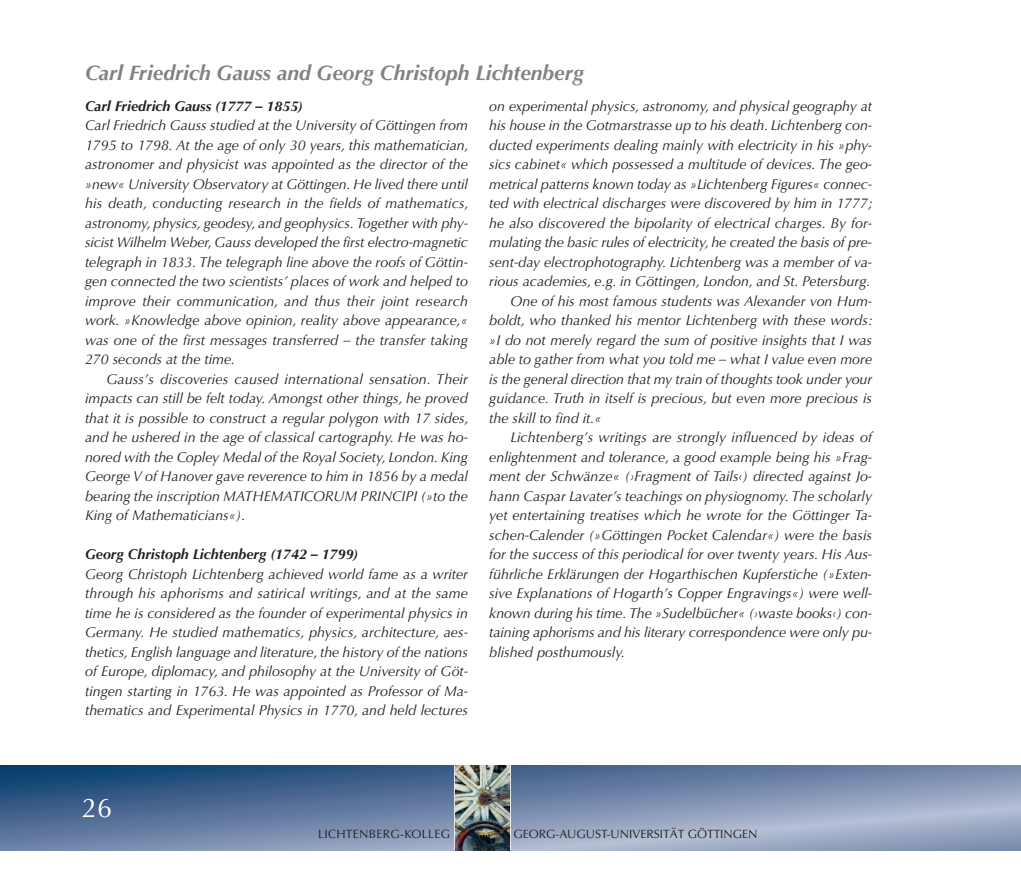
<style>
.page{position:relative;width:1021px;height:893px;background:#fff}
.page>*{position:absolute;margin:0;border:0;box-sizing:border-box;transform-origin:0 0}
.t1{font:27px "Optima LT";color:#fff}
.t2{font:italic 700 21px "Optima LT";color:#808285}
.t3{font:italic 14.25px/19.5px "Optima LT";color:#231f20;text-align:justify}
.t4{font:italic 700 14.25px "Optima LT";color:#231f20}
.t5{font:12px "Optima LT";color:#231f20}
.t6{font:12px "Optima LT";letter-spacing:.025em;color:#231f20}
</style>
<div class="page">
<svg style="left:0;top:765px;width:1020px;height:85px;background:#6e85a8"></svg>
<svg style="left:454px;top:765px;width:57px;height:85px"></svg>
<img style="left:456px;top:765px;width:53px;height:85px">
<h2 class="t2" style="left:85px;top:64px;width:500px">Carl Friedrich Gauss and Georg Christoph Lichtenberg</h2>
<p class="t4" style="left:85px;top:100px;width:219px">Carl Friedrich Gauss (1777 – 1855)</p>
<p class="t3" style="left:85px;top:117px;width:385px">Carl Friedrich Gauss studied at the University of Göttingen from 1795 to 1798. At the age of only 30 years, this mathematician, astronomer and physicist was appointed as the director of the »new« University Observatory at Göttingen. He lived there until his death, conducting research in the fields of mathematics, astronomy, physics, geodesy, and geophysics. Together with phy&shy;sicist Wilhelm Weber, Gauss developed the first electro-magnetic telegraph in 1833. The telegraph line above the roofs of Göttin&shy;gen connected the two scientists’ places of work and helped to improve their communication, and thus their joint research work. »Knowledge above opinion, reality above appearance,« was one of the first messages transferred – the transfer taking 270 seconds at the time.</p>
<p class="t3" style="left:85px;top:370px;width:385px;text-indent:21px">Gauss’s discoveries caused international sensation. Their impacts can still be felt today. Amongst other things, he proved that it is possible to construct a regular polygon with 17 sides, and he ushered in the age of classical cartography. He was ho&shy;nored with the Copley Medal of the Royal Society, London. King George V of Hanover gave reverence to him in 1856 by a medal bearing the inscription MATHEMATICORUM PRINCIPI (»to the King of Mathematicians«).</p>
<p class="t4" style="left:85px;top:548px;width:275px">Georg Christoph Lichtenberg (1742 – 1799)</p>
<p class="t3" style="left:85px;top:565px;width:384px">Georg Christoph Lichtenberg achieved world fame as a writer through his aphorisms and satirical writings, and at the same time he is considered as the founder of experimental physics in Germany. He studied mathematics, physics, architecture, aes&shy;thetics, English language and literature, the history of the nations of Europe, diplomacy, and philosophy at the University of Göt&shy;tingen starting in 1763. He was appointed as Professor of Ma&shy;thematics and Experimental Physics in 1770, and held lectures</p>
<p class="t3" style="left:489px;top:97px;width:384px">on experimental physics, astronomy, and physical geography at</p>
<p class="t3" style="left:489px;top:117px;width:384px">his house in the Gotmarstrasse up to his death. Lichtenberg con-</p>
<p class="t3" style="left:489px;top:136px;width:384px">ducted experiments dealing mainly with electricity in his »phy-</p>
<p class="t3" style="left:489px;top:156px;width:384px">sics cabinet« which possessed a multitude of devices. The geo-</p>
<p class="t3" style="left:489px;top:175px;width:384px">metrical patterns known today as »Lichtenberg Figures« connec-</p>
<p class="t3" style="left:489px;top:195px;width:385px">ted with electrical discharges were discovered by him in 1777;</p>
<p class="t3" style="left:489px;top:214px;width:384px">he also discovered the bipolarity of electrical charges. By for-</p>
<p class="t3" style="left:489px;top:234px;width:384px">mulating the basic rules of electricity, he created the basis of pre-</p>
<p class="t3" style="left:489px;top:253px;width:384px">sent-day electrophotography. Lichtenberg was a member of va-</p>
<p class="t3" style="left:489px;top:273px;width:383px">rious academies, e.g. in Göttingen, London, and St. Petersburg.</p>
<p class="t3" style="left:510px;top:292px;width:363px">One of his most famous students was Alexander von Hum-</p>
<p class="t3" style="left:489px;top:312px;width:385px">boldt, who thanked his mentor Lichtenberg with these words:</p>
<p class="t3" style="left:489px;top:331px;width:384px">»I do not merely regard the sum of positive insights that I was</p>
<p class="t3" style="left:489px;top:351px;width:384px">able to gather from what you told me – what I value even more</p>
<p class="t3" style="left:489px;top:370px;width:384px">is the general direction that my train of thoughts took under your</p>
<p class="t3" style="left:489px;top:390px;width:384px">guidance. Truth in itself is precious, but even more precious is</p>
<p class="t3" style="left:489px;top:409px;width:114px">the skill to find it.«</p>
<p class="t3" style="left:510px;top:429px;width:363px">Lichtenberg’s writings are strongly influenced by ideas of</p>
<p class="t3" style="left:489px;top:448px;width:384px">enlightenment and tolerance, a good example being his »Frag-</p>
<p class="t3" style="left:489px;top:468px;width:384px">ment der Schwänze« (›Fragment of Tails‹) directed against Jo-</p>
<p class="t3" style="left:489px;top:487px;width:384px">hann Caspar Lavater’s teachings on physiognomy. The scholarly</p>
<p class="t3" style="left:489px;top:507px;width:384px">yet entertaining treatises which he wrote for the Göttinger Ta-</p>
<p class="t3" style="left:489px;top:526px;width:384px">schen-Calender (»Göttingen Pocket Calendar«) were the basis</p>
<p class="t3" style="left:489px;top:546px;width:384px">for the success of this periodical for over twenty years. His Aus-</p>
<p class="t3" style="left:489px;top:565px;width:384px">führliche Erklärungen der Hogarthischen Kupferstiche (»Exten-</p>
<p class="t3" style="left:489px;top:585px;width:384px">sive Explanations of Hogarth’s Copper Engravings«) were well-</p>
<p class="t3" style="left:489px;top:604px;width:384px">known during his time. The »Sudelbücher« (›waste books‹) con-</p>
<p class="t3" style="left:489px;top:624px;width:384px">taining aphorisms and his literary correspondence were only pu-</p>
<p class="t3" style="left:489px;top:643px;width:137px">blished posthumously.</p>
<h1 class="t1" style="left:82px;top:797px;width:31px">26</h1>
<p class="t6" style="left:318px;top:829px;width:133px">LICHTENBERG-KOLLEG</p>
<p class="t5" style="left:513px;top:829px;width:246px">GEORG-AUGUST-UNIVERSITÄT GÖTTINGEN</p>
</div>
